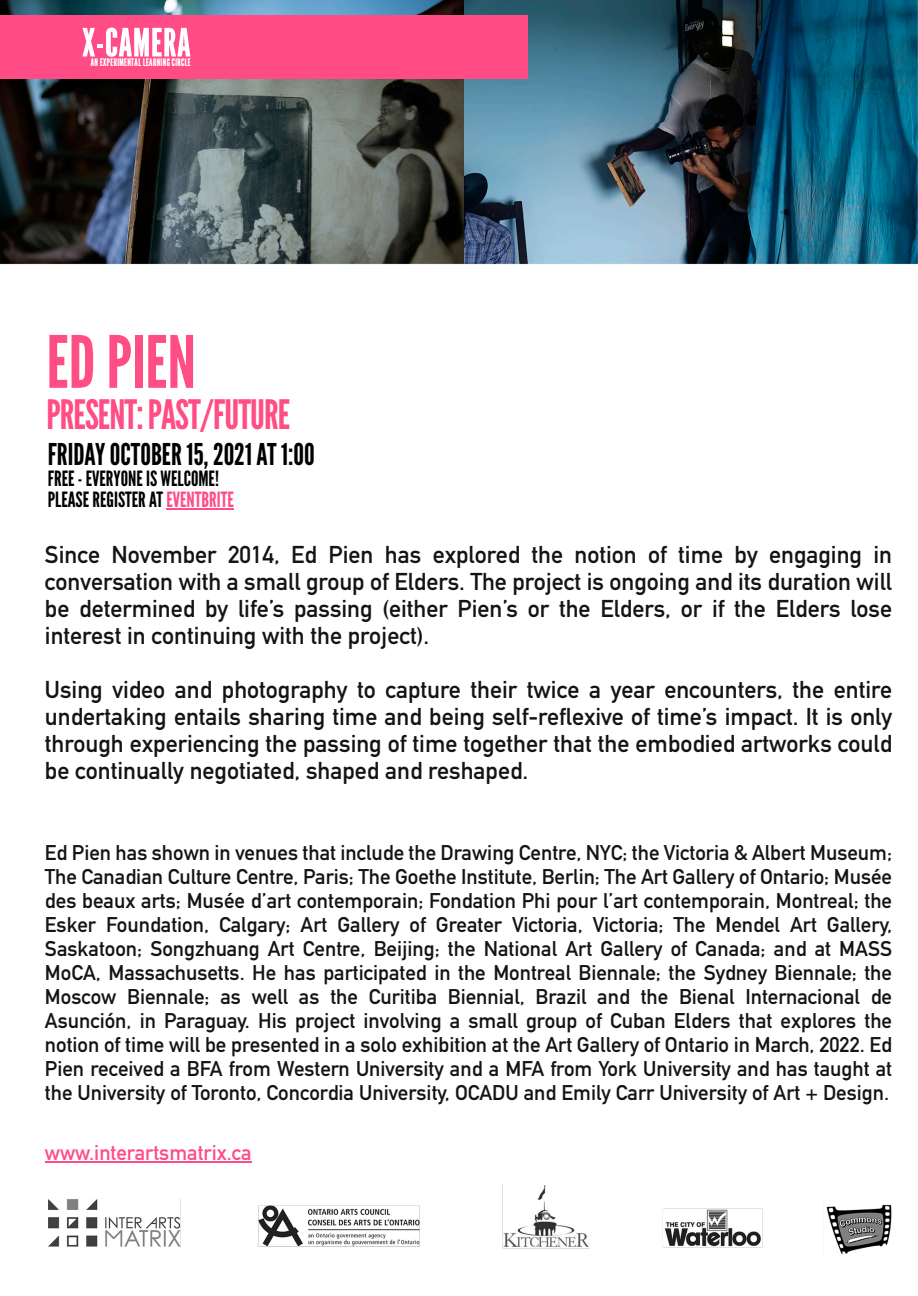
<style>
.page{position:relative;width:918px;height:1296px;background:#fff}
.page>*{position:absolute;margin:0;border:0;box-sizing:border-box;transform-origin:0 0}
.t1{font:72px "League Gothic";color:#ff4d86}
.t2{font:40.5px "League Gothic";letter-spacing:-.025em;color:#ff4d86}
.t3{font:condensed 39px "League Gothic";color:#fff;scale:1.45 1}
.t4{font:30px "League Gothic";color:#000}
.t5{font:700 24px/27px "DIN Alternate";color:#141414;text-align:justify}
.t6{font:700 21px/24px "DIN Alternate";color:#141414;text-align:justify}
.t7{font:21px/21px "League Gothic";color:#000}
.t8{font:700 21px "DIN Alternate";color:#ff4c86}
.t9{font:condensed 10.5px "League Gothic";color:#fff;scale:1.41 1}
.s1{color:#ff4c86}
</style>
<div class="page">
<img style="left:0;top:0;width:918px;height:265px">
<hr style="left:166px;top:509px;width:68px;height:1px;background:#ff4c86">
<img style="left:49px;top:1184px;width:843px;height:70px">
<div style="left:0;top:16px;width:528px;height:62px;background:#ff4c86"></div>
<hr style="left:45px;top:1162px;width:207px;height:1px;background:#ff4c86">
<h3 class="t3" style="left:83px;top:28px;width:77px">X-CAMERA</h3>
<p class="t9" style="left:91px;top:59px;width:73px">ANEXPERIMENTALLEARNINGCIRCLE</p>
<h1 class="t1" style="left:47px;top:335px;width:151px">ED PIEN</h1>
<h2 class="t2" style="left:46px;top:399px;width:245px">PRESENT: PAST/FUTURE</h2>
<h3 class="t4" style="left:48px;top:443px;width:268px">FRIDAY OCTOBER 15, 2021 AT 1:00</h3>
<p class="t7" style="left:48px;top:471px;width:187px">FREE - EVERYONE IS WELCOME!<br>PLEASE REGISTER AT <span class="s1">EVENTBRITE</span></p>
<p class="t5" style="left:45px;top:543px;width:849px">Since November 2014, Ed Pien has explored the notion of time by engaging in conversation with a small group of Elders. The project is ongoing and its duration will be determined by life’s passing (either Pien’s or the Elders, or if the Elders lose interest in continuing with the project).</p>
<p class="t5" style="left:45px;top:678px;width:849px">Using video and photography to capture their twice a year encounters, the entire undertaking entails sharing time and being self-reflexive of time’s impact. It is only through experiencing the passing of time together that the embodied artworks could be continually negotiated, shaped and reshaped.</p>
<p class="t6" style="left:45px;top:842px;width:849px">Ed Pien has shown in venues that include the Drawing Centre, NYC; the Victoria &amp; Albert Museum; The Canadian Culture Centre, Paris; The Goethe Institute, Berlin; The Art Gallery of Ontario; Musée des beaux arts; Musée d’art contemporain; Fondation Phi pour l’art contemporain, Montreal; the Esker Foundation, Calgary; Art Gallery of Greater Victoria, Victoria; The Mendel Art Gallery, Saskatoon; Songzhuang Art Centre, Beĳing; the National Art Gallery of Canada; and at MASS MoCA, Massachusetts. He has participated in the Montreal Biennale; the Sydney Biennale; the Moscow Biennale; as well as the Curitiba Biennial, Brazil and the Bienal Internacional de Asunción, in Paraguay. His project involving a small group of Cuban Elders that explores the notion of time will be presented in a solo exhibition at the Art Gallery of Ontario in March, 2022. Ed Pien received a BFA from Western University and a MFA from York University and has taught at the University of Toronto, Concordia University, OCADU and Emily Carr University of Art + Design.</p>
<p class="t8" style="left:45px;top:1143px;width:208px">www.interartsmatrix.ca</p>
</div>
